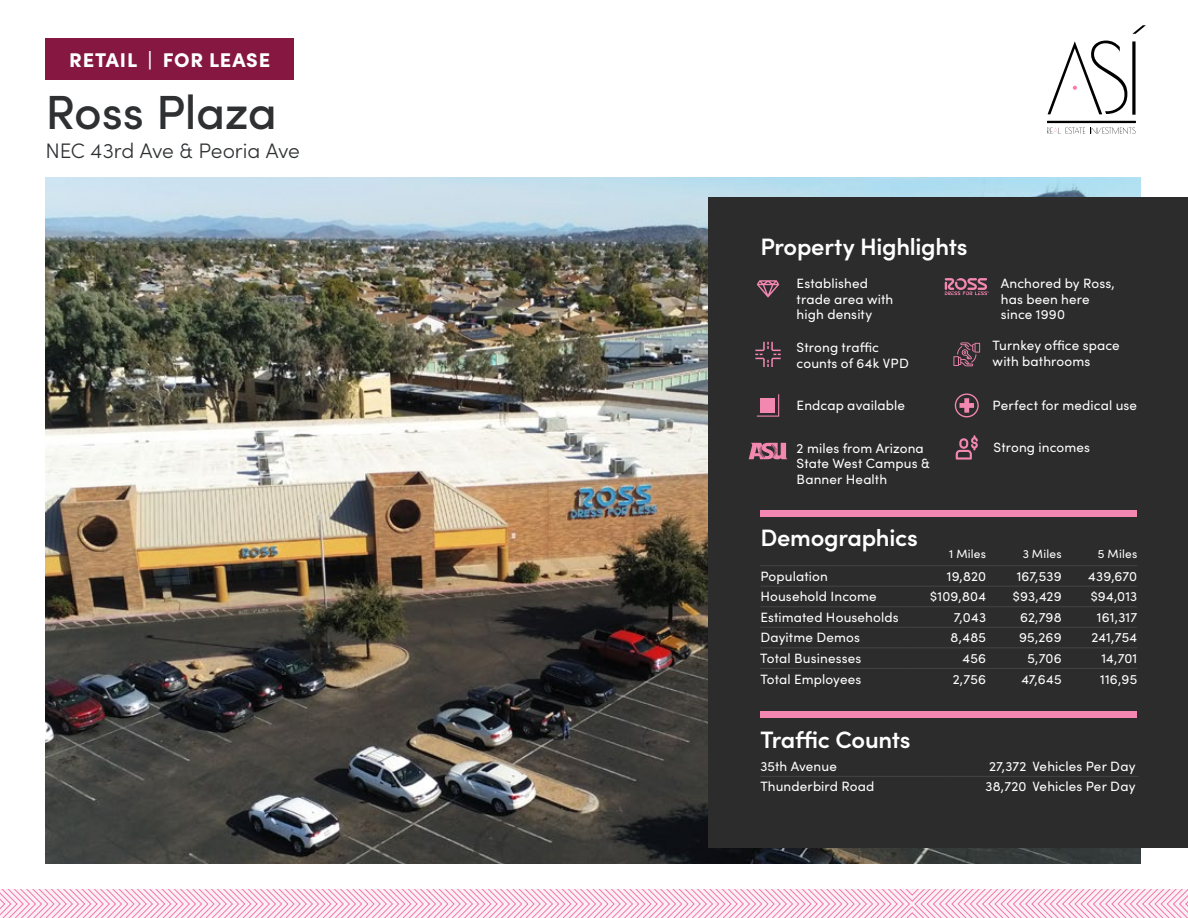
<style>
.page{position:relative;width:1188px;height:918px;background:#fff}
.page>*{position:absolute;margin:0;border:0;box-sizing:border-box;transform-origin:0 0}
.t1{font:500 48px "Sofia Pro";letter-spacing:-.01em;color:#2e3032}
.t2{font:600 23.7px "Sofia Pro";letter-spacing:-.015em;color:#fff}
.t3{font:300 21px "Sofia Pro";letter-spacing:-.01em;color:#2e3032}
.t4{font:900 19.95px "Sofia Pro";letter-spacing:.04em;color:#fff}
.t5{font:13.5px/15.8px "Sofia Pro";letter-spacing:.01em;color:#fff}
.t6{font:12px "Sofia Pro";letter-spacing:.015em;color:#fff}
</style>
<div class="page">
<img style="left:45px;top:177px;width:1095px;height:687px">
<svg style="left:0;top:890px;width:1188px;height:28px"></svg>
<div style="left:708px;top:198px;width:480px;height:650px;background:#2c2c2c"></div>
<div style="left:760px;top:712px;width:377px;height:6px;background:#f387b1"></div>
<hr style="left:760px;top:776px;width:189px;height:1px;background:#424446">
<hr style="left:949px;top:776px;width:77px;height:1px;background:#424446">
<hr style="left:1026px;top:776px;width:113px;height:1px;background:#424446">
<svg style="left:749px;top:443px;width:38px;height:17px"></svg>
<svg style="left:755px;top:342px;width:26px;height:25px"></svg>
<svg style="left:953px;top:342px;width:27px;height:24px"></svg>
<svg style="left:955px;top:393px;width:24px;height:24px"></svg>
<svg style="left:757px;top:394px;width:22px;height:23px"></svg>
<svg style="left:945px;top:278px;width:44px;height:17px"></svg>
<svg style="left:757px;top:280px;width:22px;height:17px"></svg>
<div style="left:760px;top:510px;width:377px;height:6px;background:#f387b1"></div>
<hr style="left:760px;top:565px;width:150px;height:1px;background:#424446">
<hr style="left:910px;top:565px;width:76px;height:1px;background:#424446">
<hr style="left:986px;top:565px;width:76px;height:1px;background:#424446">
<hr style="left:1062px;top:565px;width:75px;height:1px;background:#424446">
<hr style="left:760px;top:586px;width:150px;height:1px;background:#424446">
<hr style="left:910px;top:586px;width:76px;height:1px;background:#424446">
<hr style="left:986px;top:586px;width:76px;height:1px;background:#424446">
<hr style="left:1062px;top:586px;width:75px;height:1px;background:#424446">
<hr style="left:760px;top:606px;width:150px;height:1px;background:#424446">
<hr style="left:910px;top:606px;width:76px;height:1px;background:#424446">
<hr style="left:986px;top:606px;width:76px;height:1px;background:#424446">
<hr style="left:1062px;top:606px;width:75px;height:1px;background:#424446">
<hr style="left:760px;top:627px;width:150px;height:1px;background:#424446">
<hr style="left:910px;top:627px;width:76px;height:1px;background:#424446">
<hr style="left:986px;top:627px;width:76px;height:1px;background:#424446">
<hr style="left:1062px;top:627px;width:75px;height:1px;background:#424446">
<hr style="left:760px;top:647px;width:150px;height:1px;background:#424446">
<hr style="left:910px;top:647px;width:76px;height:1px;background:#424446">
<hr style="left:986px;top:647px;width:76px;height:1px;background:#424446">
<hr style="left:1062px;top:647px;width:75px;height:1px;background:#424446">
<hr style="left:760px;top:668px;width:150px;height:1px;background:#424446">
<hr style="left:910px;top:668px;width:76px;height:1px;background:#424446">
<hr style="left:986px;top:668px;width:76px;height:1px;background:#424446">
<hr style="left:1062px;top:668px;width:75px;height:1px;background:#424446">
<div style="left:45px;top:39px;width:249px;height:41px;background:#851740"></div>
<svg style="left:1048px;top:25px;width:98px;height:90px"></svg>
<hr style="left:1047px;top:121px;width:89px;height:2px;background:#000">
<svg style="left:1047px;top:127px;width:89px;height:7px"></svg>
<svg style="left:956px;top:435px;width:22px;height:25px"></svg>
<h3 class="t4" style="left:69px;top:44px;width:203px">RETAIL | FOR LEASE</h3>
<h1 class="t1" style="left:45px;top:77px;width:233px">Ross Plaza</h1>
<h3 class="t3" style="left:45px;top:135px;width:256px">NEC 43rd Ave &amp; Peoria Ave</h3>
<h2 class="t2" style="left:760px;top:229px;width:209px">Property Highlights</h2>
<p class="t5" style="left:797px;top:274px;width:98px">Established trade area with high density</p>
<p class="t5" style="left:1001px;top:274px;width:116px">Anchored by Ross, has been here since 1990</p>
<p class="t5" style="left:797px;top:338px;width:114px">Strong traffic counts of 64k VPD</p>
<p class="t5" style="left:993px;top:337px;width:129px">Turnkey office space with bathrooms</p>
<p class="t5" style="left:797px;top:397px;width:110px">Endcap available</p>
<p class="t5" style="left:993px;top:397px;width:146px">Perfect for medical use</p>
<p class="t5" style="left:797px;top:439px;width:135px">2 miles from Arizona<br>State West Campus &amp;<br>Banner Health</p>
<h2 class="t2" style="left:760px;top:520px;width:159px">Demographics</h2>
<p class="t5" style="left:994px;top:439px;width:98px">Strong incomes</p>
<p class="t6" style="left:949px;top:545px;width:38px">1 Miles</p>
<p class="t6" style="left:1023px;top:545px;width:40px">3 Miles</p>
<p class="t6" style="left:1098px;top:545px;width:41px">5 Miles</p>
<p class="t5" style="left:760px;top:567px;width:69px">Population</p>
<p class="t5" style="left:947px;top:567px;width:41px">19,820</p>
<p class="t5" style="left:1017px;top:567px;width:46px">167,539</p>
<p class="t5" style="left:1088px;top:567px;width:51px">439,670</p>
<p class="t5" style="left:760px;top:588px;width:118px">Household Income</p>
<p class="t5" style="left:930px;top:588px;width:57px">$109,804</p>
<p class="t5" style="left:1013px;top:588px;width:50px">$93,429</p>
<p class="t5" style="left:1091px;top:588px;width:48px">$94,013</p>
<p class="t5" style="left:760px;top:609px;width:140px">Estimated Households</p>
<p class="t5" style="left:954px;top:609px;width:34px">7,043</p>
<p class="t5" style="left:1020px;top:609px;width:43px">62,798</p>
<p class="t5" style="left:1097px;top:609px;width:42px">161,317</p>
<p class="t5" style="left:760px;top:629px;width:101px">Dayitme Demos</p>
<p class="t5" style="left:951px;top:629px;width:37px">8,485</p>
<p class="t5" style="left:1019px;top:629px;width:44px">95,269</p>
<p class="t5" style="left:1092px;top:629px;width:47px">241,754</p>
<p class="t5" style="left:760px;top:650px;width:103px">Total Businesses</p>
<p class="t5" style="left:962px;top:650px;width:25px">456</p>
<p class="t5" style="left:1027px;top:650px;width:36px">5,706</p>
<p class="t5" style="left:1101px;top:650px;width:37px">14,701</p>
<p class="t5" style="left:760px;top:670px;width:102px">Total Employees</p>
<p class="t5" style="left:953px;top:670px;width:35px">2,756</p>
<p class="t5" style="left:1021px;top:670px;width:42px">47,645</p>
<p class="t5" style="left:1100px;top:670px;width:38px">116,95</p>
<h2 class="t2" style="left:760px;top:721px;width:152px">Traffic Counts</h2>
<p class="t5" style="left:760px;top:758px;width:78px">35th Avenue</p>
<p class="t5" style="left:989px;top:758px;width:148px">27,372 Vehicles Per Day</p>
<p class="t5" style="left:760px;top:778px;width:116px">Thunderbird Road</p>
<p class="t5" style="left:985px;top:778px;width:152px">38,720 Vehicles Per Day</p>
</div>
